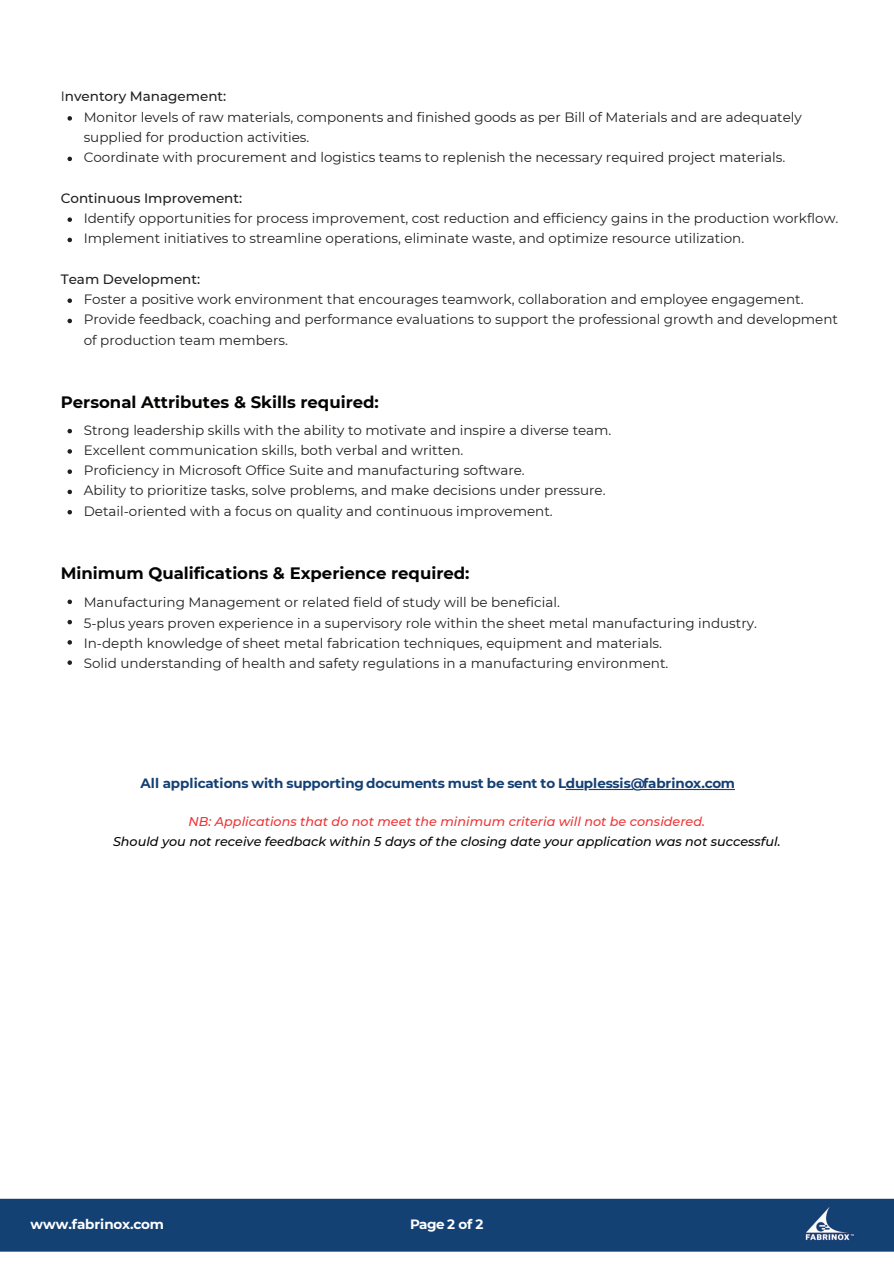
<style>
.page{position:relative;width:894px;height:1264px;background:#fff}
.page>*{position:absolute;margin:0;border:0;box-sizing:border-box;transform-origin:0 0}
.t1{font:700 16.5px "Montserrat";color:#040503}
.t2{font:13.5px/20.2px "Montserrat";color:#1f2020}
.t3{font:700 13.5px "Montserrat";letter-spacing:-.01em;color:#144074}
.t4{font:500 13.5px "Montserrat";color:#1f2020}
.t5{font:700 13.5px "Montserrat";letter-spacing:-.015em;color:#fff}
.t6{font:italic 500 12.75px "Montserrat";color:#040503}
.t7{font:italic 500 12.75px "Montserrat";color:#ee3536}
.s1{font-weight:500}
</style>
<div class="page">
<div style="left:0;top:1198px;width:893px;height:53px;background:#144174"></div>
<img style="left:798px;top:1206px;width:57px;height:34px">
<hr style="left:639px;top:789px;width:95px;height:1px;background:#144074">
<hr style="left:588px;top:789px;width:45px;height:1px;background:#144074">
<svg style="left:565px;top:789px;width:18px;height:1px"></svg>
<svg style="left:67px;top:599px;width:5px;height:5px"></svg>
<svg style="left:67px;top:620px;width:5px;height:4px"></svg>
<svg style="left:67px;top:640px;width:5px;height:4px"></svg>
<svg style="left:67px;top:660px;width:5px;height:5px"></svg>
<svg style="left:67px;top:429px;width:5px;height:4px"></svg>
<svg style="left:67px;top:449px;width:5px;height:4px"></svg>
<svg style="left:67px;top:469px;width:5px;height:5px"></svg>
<svg style="left:67px;top:489px;width:5px;height:5px"></svg>
<svg style="left:67px;top:510px;width:5px;height:4px"></svg>
<svg style="left:67px;top:116px;width:5px;height:5px"></svg>
<svg style="left:67px;top:157px;width:5px;height:4px"></svg>
<svg style="left:67px;top:217px;width:5px;height:5px"></svg>
<svg style="left:67px;top:238px;width:5px;height:4px"></svg>
<svg style="left:67px;top:298px;width:5px;height:5px"></svg>
<svg style="left:67px;top:319px;width:5px;height:4px"></svg>
<p class="t2" style="left:84px;top:86px;width:719px;text-indent:-23px">I<span class="s1">nventory Management:<br></span>Monitor levels of raw materials, components and finished goods as per Bill of Materials and are adequately supplied for production activities.<br>Coordinate with procurement and logistics teams to replenish the necessary required project materials.</p>
<p class="t4" style="left:61px;top:188px;width:183px">Continuous Improvement:</p>
<p class="t2" style="left:84px;top:208px;width:756px">Identify opportunities for process improvement, cost reduction and efficiency gains in the production workflow.<br>Implement initiatives to streamline operations, eliminate waste, and optimize resource utilization.</p>
<p class="t4" style="left:61px;top:269px;width:141px">Team Development:</p>
<p class="t2" style="left:84px;top:289px;width:755px">Foster a positive work environment that encourages teamwork, collaboration and employee engagement.<br>Provide feedback, coaching and performance evaluations to support the professional growth and development of production team members.</p>
<p class="t1" style="left:61px;top:390px;width:319px">Personal Attributes &amp; Skills required:</p>
<p class="t2" style="left:84px;top:419px;width:529px">Strong leadership skills with the ability to motivate and inspire a diverse team.<br>Excellent communication skills, both verbal and written.<br>Proficiency in Microsoft Office Suite and manufacturing software.<br>Ability to prioritize tasks, solve problems, and make decisions under pressure.<br>Detail-oriented with a focus on quality and continuous improvement.</p>
<p class="t1" style="left:61px;top:561px;width:410px">Minimum Qualifications &amp; Experience required:</p>
<p class="t2" style="left:84px;top:592px;width:674px">Manufacturing Management or related field of study will be beneficial.<br>5-plus years proven experience in a supervisory role within the sheet metal manufacturing industry.<br>In-depth knowledge of sheet metal fabrication techniques, equipment and materials.<br>Solid understanding of health and safety regulations in a manufacturing environment.</p>
<p class="t3" style="left:140px;top:773px;width:596px">All applications with supporting documents must be sent to Lduplessis@fabrinox.com</p>
<p class="t7" style="left:188px;top:813px;width:518px">NB: Applications that do not meet the minimum criteria will not be considered.</p>
<p class="t6" style="left:113px;top:832px;width:668px">Should you not receive feedback within 5 days of the closing date your application was not successful.</p>
<p class="t5" style="left:31px;top:1213px;width:135px">www.fabrinox.com</p>
<p class="t5" style="left:410px;top:1213px;width:75px">Page 2 of 2</p>
</div>
